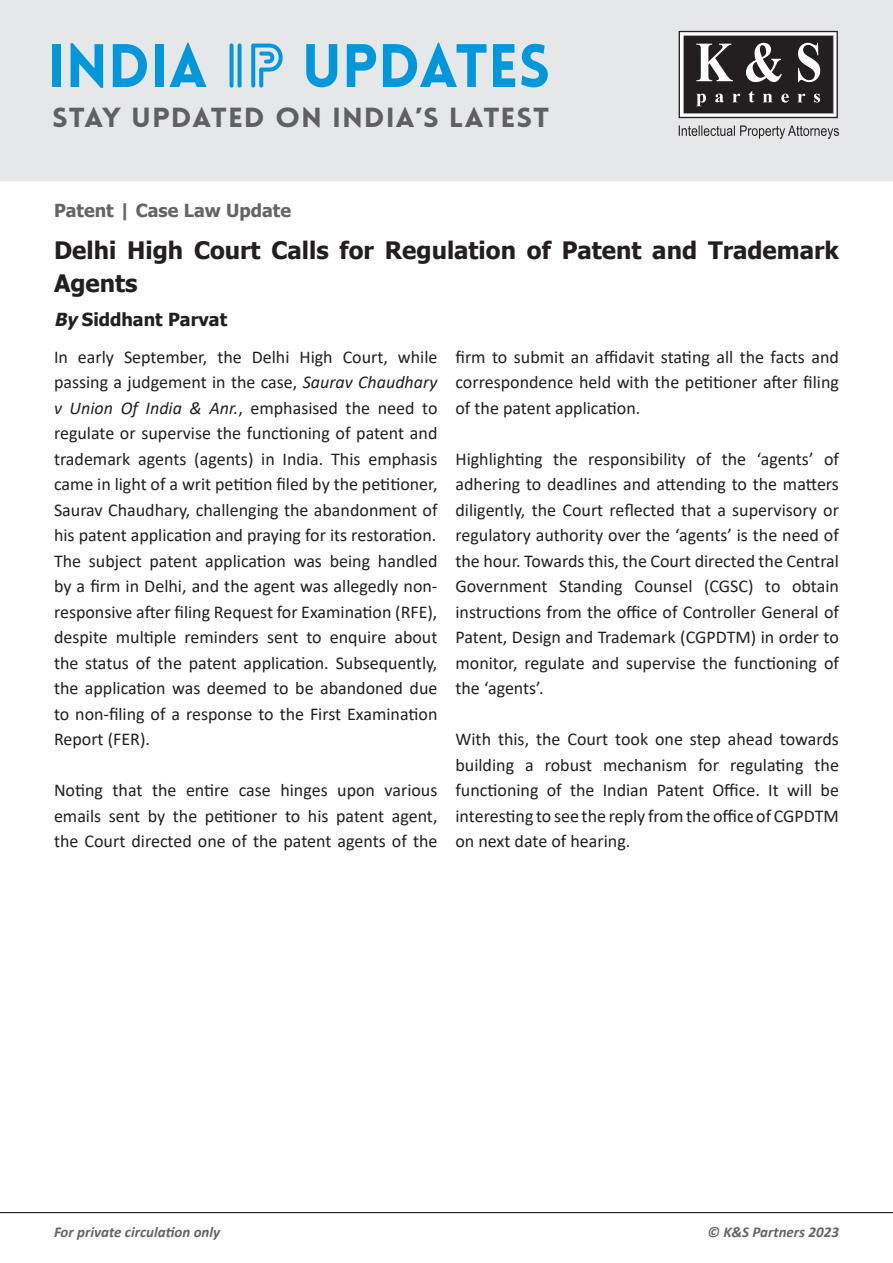
<style>
.page{position:relative;width:893px;height:1263px;background:#fff}
.page>*{position:absolute;margin:0;border:0;box-sizing:border-box;transform-origin:0 0}
.t1{font:900 60px "Lovelo";color:#0098db}
.t2{font:900 27px "Lovelo";letter-spacing:.03em;color:#606062;scale:1.1 1}
.t3{font:700 24px/33px "Tahoma";color:#231f20}
.t4{font:18px/25.5px "Calibri";color:#231f20;text-align:justify}
.t5{font:700 18px "Tahoma";color:#656568}
.t6{font:700 18px "Tahoma";color:#231f20}
.t7{font:italic 700 15px "Calibri";color:#656568}
.s1{font-family:"Lovelo Line";font-weight:700}
.s2{font-style:italic}
</style>
<div class="page">
<div style="left:1px;top:1px;width:891px;height:180px;background:#e6e7e9"></div>
<div style="left:0;top:0;width:893px;height:181px;border:2px solid #e6e7e9"></div>
<hr style="left:0;top:1212px;width:893px;height:1px;background:#231f20">
<svg style="left:679px;top:31px;width:159px;height:87px;background:#595656"></svg>
<svg style="left:679px;top:125px;width:160px;height:14px"></svg>
<p class="t1" style="left:48px;top:29px;width:504px">INDIA <span class="s1">IP</span> UPDATES</p>
<p class="t2" style="left:52px;top:100px;width:453px">STAY UPDATED ON INDIA’S LATEST</p>
<p class="t5" style="left:54px;top:197px;width:239px">Patent | Case Law Update</p>
<p class="t3" style="left:54px;top:235px;width:786px">Delhi High Court Calls for Regulation of Patent and Trademark<br>Agents</p>
<p class="t6" style="left:54px;top:307px;width:175px"><span class="s2">By</span>Siddhant Parvat</p>
<p class="t4" style="left:54px;top:344px;width:385px">In early September, the Delhi High Court, while passing a judgement in the case, <span class="s2">Saurav Chaudhary v Union Of India &amp; Anr.</span>, emphasised the need to regulate or supervise the functioning of patent and trademark agents (agents) in India. This emphasis came in light of a writ petition filed by the petitioner, Saurav Chaudhary, challenging the abandonment of his patent application and praying for its restoration.</p>
<p class="t4" style="left:54px;top:548px;width:385px">The subject patent application was being handled by a firm in Delhi, and the agent was allegedly non&shy;responsive after filing Request for Examination (RFE), despite multiple reminders sent to enquire about the status of the patent application. Subsequently, the application was deemed to be abandoned due to non-filing of a response to the First Examination Report (FER).</p>
<p class="t4" style="left:54px;top:777px;width:385px">Noting that the entire case hinges upon various emails sent by the petitioner to his patent agent, the Court directed one of the patent agents of the</p>
<p class="t4" style="left:455px;top:344px;width:385px">firm to submit an affidavit stating all the facts and correspondence held with the petitioner after filing of the patent application.</p>
<p class="t4" style="left:455px;top:446px;width:385px">Highlighting the responsibility of the ‘agents’ of adhering to deadlines and attending to the matters diligently, the Court reflected that a supervisory or regulatory authority over the ‘agents’ is the need of the hour. Towards this, the Court directed the Central Government Standing Counsel (CGSC) to obtain instructions from the office of Controller General of Patent, Design and Trademark (CGPDTM) in order to monitor, regulate and supervise the functioning of the ‘agents’.</p>
<p class="t4" style="left:455px;top:726px;width:385px">With this, the Court took one step ahead towards building a robust mechanism for regulating the functioning of the Indian Patent Office. It will be interesting to see the reply from the office of CGPDTM on next date of hearing.</p>
<p class="t7" style="left:54px;top:1221px;width:168px">For private circulation only</p>
<p class="t7" style="left:707px;top:1221px;width:133px">© K&amp;S Partners 2023</p>
</div>
